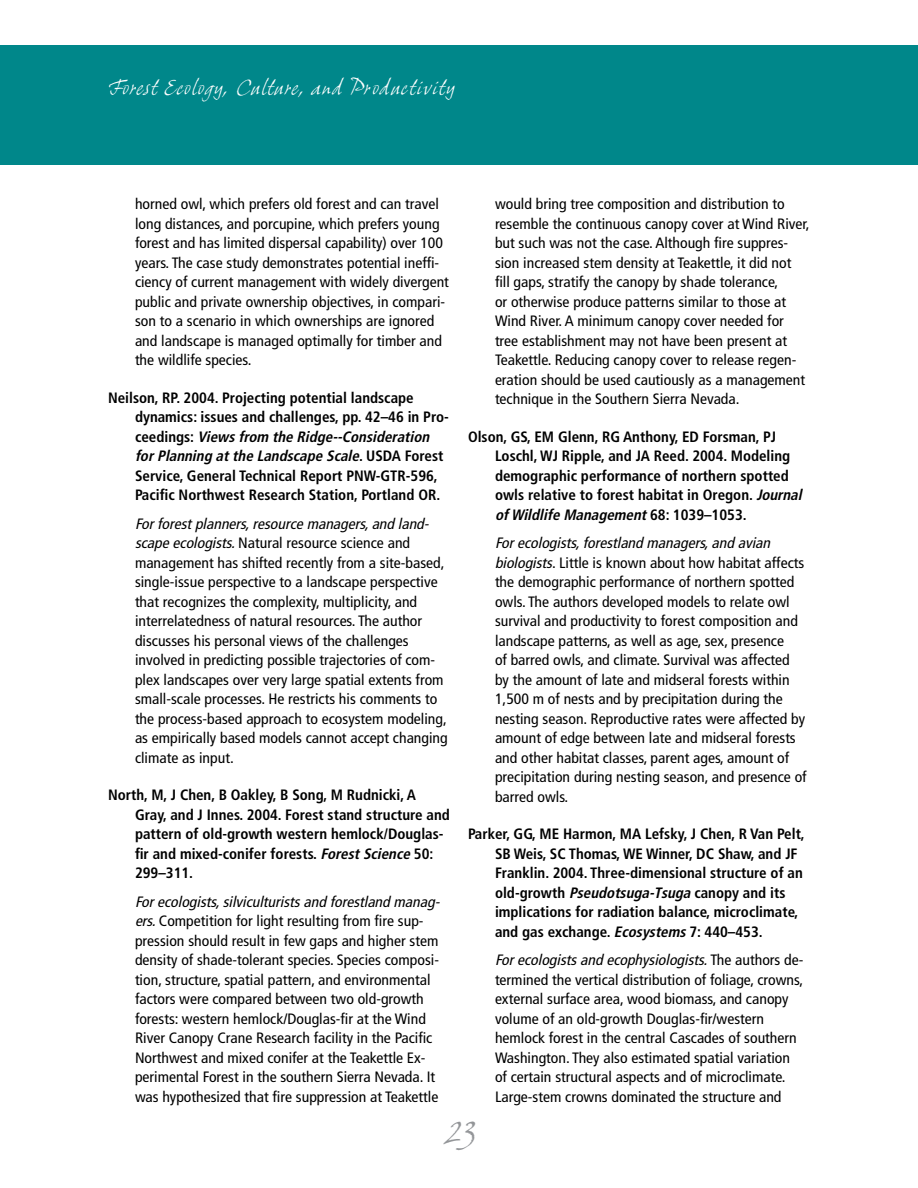
<style>
.page{position:relative;width:918px;height:1188px;background:#fff}
.page>*{position:absolute;margin:0;border:0;box-sizing:border-box;transform-origin:0 0}
.t1{font:italic 33px "Grimshaw Hand ITC";color:#939598}
.t2{font:italic 21px "Grimshaw Hand ITC";letter-spacing:.025em;color:#fff}
.t3{font:condensed 15px/19.5px "Frutiger";color:#000;scale:1.05 1}
.t4{font:700 condensed 15px/19.5px "Frutiger";color:#000}
.s1{font-style:italic}
</style>
<div class="page">
<div style="left:0;top:46px;width:918px;height:119px;background:#00878a"></div>
<h2 class="t2" style="left:108px;top:75px;width:350px">Forest Ecology, Culture, and Productivity</h2>
<p class="t3" style="left:135px;top:194px;width:301px">horned owl, which prefers old forest and can travel long distances, and porcupine, which prefers young forest and has limited dispersal capability) over 100 years. The case study demonstrates potential ineffi&shy;ciency of current management with widely divergent public and private ownership objectives, in compari&shy;son to a scenario in which ownerships are ignored and landscape is managed optimally for timber and the wildlife species.</p>
<p class="t4" style="left:135px;top:388px;width:316px;text-indent:-27px">Neilson, RP. 2004. Projecting potential landscape dynamics: issues and challenges, pp. 42–46 in Pro&shy;c e e d i n g s : <span class="s1">Viewsfrom the Ridge--Consideration forPlanning atthe Landscape Scale</span>. U S D A F o r e s t Service, General Technical Report PNW-GTR-596, Pacific Northwest Research Station, Portland OR.</p>
<p class="t3" style="left:135px;top:514px;width:299px"><span class="s1">Forforestplanners,resource managers,and land&shy;scape ecologists.</span>Natural resource science and management has shifted recently from a site-based, single-issue perspective to a landscape perspective that recognizes the complexity, multiplicity, and interrelatedness of natural resources. The author discusses his personal views of the challenges involved in predicting possible trajectories of com&shy;plex landscapes over very large spatial extents from small-scale processes. He restricts his comments to the process-based approach to ecosystem modeling, as empirically based models cannot accept changing climate as input.</p>
<p class="t4" style="left:135px;top:785px;width:316px;text-indent:-27px">North, M, J Chen, B Oakley, B Song, M Rudnicki, A Gray, and J Innes. 2004. Forest stand structure and pattern of old-growth western hemlock/Douglas&shy;fir and mixed-conifer forests. <span class="s1">ForestScience</span> 50:<br>299–311.</p>
<p class="t3" style="left:135px;top:892px;width:295px"><span class="s1">Forecologists,silviculturistsand forestland manag&shy;ers.</span>Competition for light resulting from fire sup&shy;pression should result in few gaps and higher stem density of shade-tolerant species. Species composi&shy;tion, structure, spatial pattern, and environmental factors were compared between two old-growth forests: western hemlock/Douglas-fir at the Wind River Canopy Crane Research facility in the Pacific Northwest and mixed conifer at the Teakettle Ex&shy;perimental Forest in the southern Sierra Nevada. It was hypothesized that fire suppression at Teakettle</p>
<p class="t3" style="left:495px;top:194px;width:301px">would bring tree composition and distribution to resemble the continuous canopy cover at Wind River, but such was not the case. Although fire suppres&shy;sion increased stem density at Teakettle, it did not fill gaps, stratify the canopy by shade tolerance,<br>or otherwise produce patterns similar to those at Wind River. A minimum canopy cover needed for tree establishment may not have been present at Teakettle. Reducing canopy cover to release regen&shy;eration should be used cautiously as a management technique in the Southern Sierra Nevada.</p>
<p class="t4" style="left:495px;top:427px;width:312px;text-indent:-27px">Olson, GS, EM Glenn, RG Anthony, ED Forsman, PJ Loschl, WJ Ripple, and JA Reed. 2004. Modeling demographic performance of northern spotted owls relative to forest habitat in Oregon. <span class="s1">Journal ofWildlife Management</span>6 8 : 1 0 3 9 – 1 0 5 3 .</p>
<p class="t3" style="left:495px;top:533px;width:298px"><span class="s1">Forecologists,forestland managers,and avian biologists</span>. Little is known about how habitat affects the demographic performance of northern spotted owls. The authors developed models to relate owl survival and productivity to forest composition and landscape patterns, as well as age, sex, presence<br>of barred owls, and climate. Survival was affected by the amount of late and midseral forests within 1,500 m of nests and by precipitation during the nesting season. Reproductive rates were affected by amount of edge between late and midseral forests and other habitat classes, parent ages, amount of precipitation during nesting season, and presence of barred owls.</p>
<p class="t4" style="left:495px;top:824px;width:311px;text-indent:-27px">Parker, GG, ME Harmon, MA Lefsky, J Chen, R Van Pelt, SB Weis, SC Thomas, WE Winner, DC Shaw, and JF Franklin. 2004. Three-dimensional structure of an old-growth <span class="s1">Pseudotsuga-Tsuga</span> canopy and its implications for radiation balance, microclimate, and gas exchange. <span class="s1">Ecosystems</span>7: 440–453.</p>
<p class="t3" style="left:495px;top:950px;width:295px"><span class="s1">Forecologistsand ecophysiologists.</span>T h e a u t h o r s d e - termined the vertical distribution of foliage, crowns, external surface area, wood biomass, and canopy volume of an old-growth Douglas-fir/western hemlock forest in the central Cascades of southern Washington. They also estimated spatial variation of certain structural aspects and of microclimate.<br>Large-stem crowns dominated the structure and</p>
<h1 class="t1" style="left:446px;top:1113px;width:33px">23</h1>
</div>
